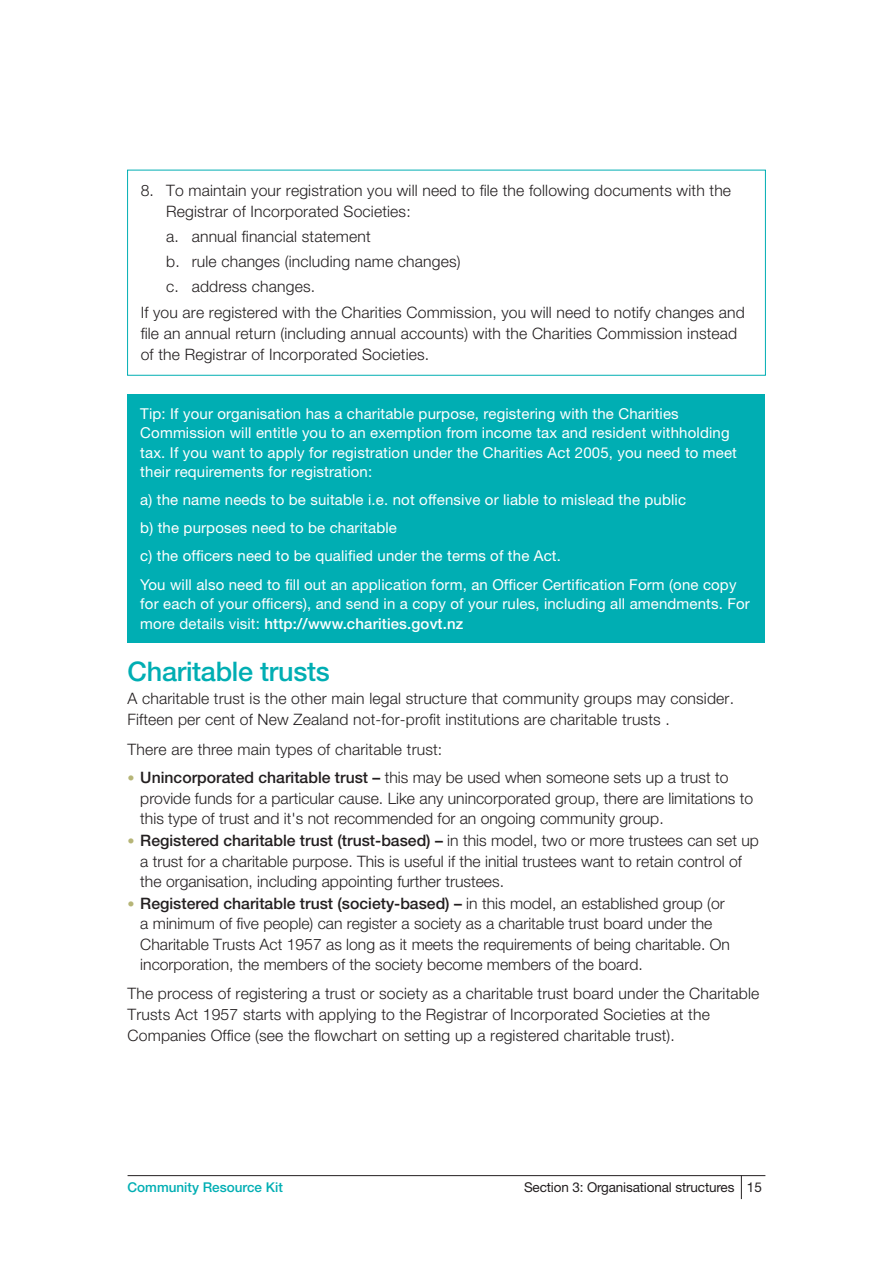
<style>
.page{position:relative;width:893px;height:1263px;background:#fff}
.page>*{position:absolute;margin:0;border:0;box-sizing:border-box;transform-origin:0 0}
.t1{font:500 27px "Helvetica Neue";letter-spacing:-.01em;color:#00aeb3}
.t2{font:300 15.75px/21px "Helvetica Foreshore";letter-spacing:.01em;color:#231f20}
.t3{font:500 15.75px "Helvetica Neue";color:#231f20}
.t4{font:15px/19.5px "Helvetica Neue";letter-spacing:.01em;color:#fff}
.t5{font:13.5px "Helvetica Neue";letter-spacing:-.01em;color:#231f20}
.t6{font:500 13.5px "Helvetica Neue";color:#00aeb3}
.s1{font-weight:500}
.s2{font-size:14.25px;color:#b6b577}
.s3{font-family:"Helvetica Neue";font-weight:500}
.s4{font-family:"Helvetica Foreshore";font-weight:300;font-size:14.25px;color:#b6b577}
.s5{font-family:"Helvetica Foreshore";font-weight:300}
</style>
<div class="page">
<svg style="left:741px;top:1176px;width:1px;height:23px"></svg>
<hr style="left:128px;top:1175px;width:637px;height:1px;background:#231f20">
<div style="left:128px;top:394px;width:637px;height:248px;background:#00aeb3"></div>
<p class="t2" style="left:166px;top:179px;width:566px;text-indent:-26px">8. To maintain your registration you will need to file the following documents with the<br>Registrar of Incorporated Societies:</p>
<p class="t2" style="left:166px;top:225px;width:206px">a. annual financial statement</p>
<p class="t2" style="left:166px;top:251px;width:296px">b. rule changes (including name changes)</p>
<p class="t2" style="left:166px;top:276px;width:150px">c. address changes.</p>
<p class="t2" style="left:141px;top:301px;width:606px">If you are registered with the Charities Commission, you will need to notify changes and</p>
<p class="t2" style="left:141px;top:322px;width:598px">file an annual return (including annual accounts) with the Charities Commission instead of the Registrar of Incorporated Societies.</p>
<p class="t4" style="left:140px;top:404px;width:598px">Tip: If your organisation has a charitable purpose, registering with the Charities Commission will entitle you to an exemption from income tax and resident withholding tax. If you want to apply for registration under the Charities Act 2005, you need to meet their requirements for registration:</p>
<p class="t4" style="left:140px;top:486px;width:598px;line-height:28px">a) the name needs to be suitable i.e. not offensive or liable to mislead the public<br>b) the purposes need to be charitable<br>c) the officers need to be qualified under the terms of the Act.<br>You will also need to fill out an application form, an Officer Certification Form (one copy</p>
<p class="t4" style="left:140px;top:594px;width:611px">for each of your officers), and send in a copy of your rules, including all amendments. For more details visit: <span class="s1">http://www.charities.govt.nz</span></p>
<h1 class="t1" style="left:128px;top:655px;width:204px">Charitable trusts</h1>
<p class="t2" style="left:128px;top:688px;width:608px">A charitable trust is the other main legal structure that community groups may consider.<br>Fifteen per cent of New Zealand not-for-profit institutions are charitable trusts .</p>
<p class="t2" style="left:128px;top:738px;width:316px">There are three main types of charitable trust:</p>
<p class="t2" style="left:140px;top:767px;width:614px;line-height:20.2px;text-indent:-13px"><span class="s2">•</span> <span class="s3">U nincorporated charitable trust –</span> this may be used when someone sets up a trust to provide funds for a particular cause. Like any unincorporated group, there are limitations to this type of trust and it's not recommended for an ongoing community group.</p>
<p class="t3" style="left:128px;top:831px;width:633px"><span class="s4">•</span> Registered charitable trust (trust-based) – <span class="s5">in this model, two or more trustees can set up</span></p>
<p class="t2" style="left:140px;top:850px;width:603px;line-height:20.2px">a trust for a charitable purpose. This is useful if the initial trustees want to retain control of the organisation, including appointing further trustees.</p>
<p class="t3" style="left:128px;top:894px;width:599px"><span class="s4">•</span> Registered charitable trust (society-based) – <span class="s5">in this model, an established group (or</span></p>
<p class="t2" style="left:140px;top:913px;width:591px;line-height:20.2px">a minimum of five people) can register a society as a charitable trust board under the<br>Charitable Trusts Act 1957 as long as it meets the requirements of being charitable. On incorporation, the members of the society become members of the board.</p>
<p class="t2" style="left:128px;top:983px;width:633px">The process of registering a trust or society as a charitable trust board under the Charitable<br>Trusts Act 1957 starts with applying to the Registrar of Incorporated Societies at the<br>Companies Office (see the flowchart on setting up a registered charitable trust).</p>
<p class="t6" style="left:128px;top:1179px;width:157px">Community Resource Kit</p>
<p class="t5" style="left:524px;top:1179px;width:239px">Section 3: Organisational structures 15</p>
</div>
